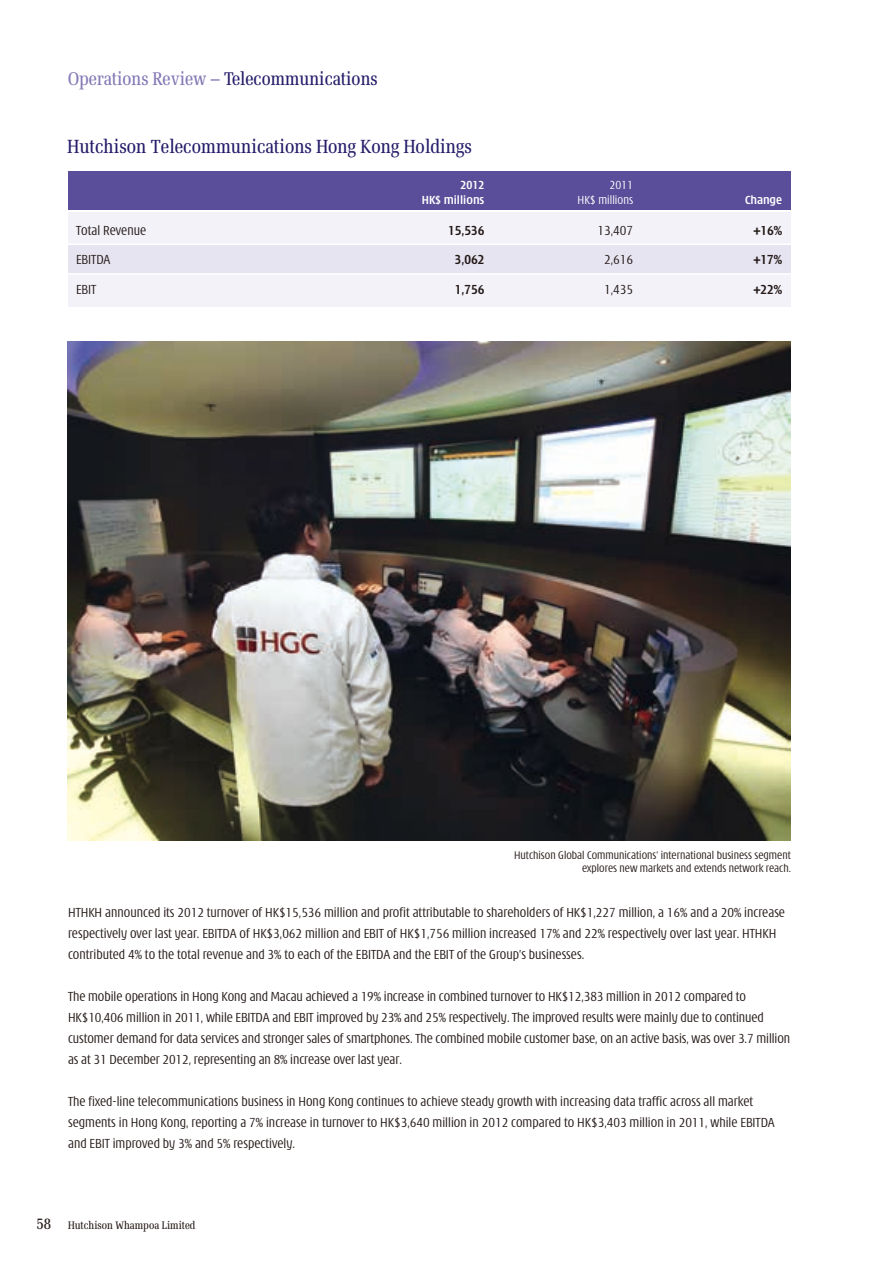
<style>
.page{position:relative;width:893px;height:1263px;background:#fff}
.page>*{position:absolute;margin:0;border:0;box-sizing:border-box;transform-origin:0 0}
.t1{font:21px "Verona";color:#241c69}
.t2{font:20.25px "Verona";color:#241c69}
.t3{font:300 condensed 14.25px/21px "Modena";color:#231916}
.t4{font:700 condensed 14.25px "Modena";color:#231916}
.t5{font:700 condensed 12.75px "Modena";color:#fff}
.t6{font:300 condensed 12.75px "Modena";color:#fff}
.t7{font:300 condensed 12px/13.5px "Modena";color:#231916;text-align:right}
.t8{font:12px "Verona";color:#231916}
.s1{color:#8477b5}
.s2{font-size:16.5px}
</style>
<div class="page">
<div style="left:68px;top:171px;width:723px;height:39px;background:#5a4d99"></div>
<div style="left:68px;top:212px;width:723px;height:95px;background:#f3f2f9"></div>
<div style="left:68px;top:244px;width:723px;height:29px;background:#e7e4f2"></div>
<hr style="left:68px;top:243px;width:723px;height:2px;background:#fff">
<hr style="left:68px;top:273px;width:723px;height:2px;background:#fff">
<img style="left:68px;top:341px;width:723px;height:499px">
<h2 class="t2" style="left:68px;top:69px;width:311px"><span class="s1">Operations Review –</span> Telecommunications</h2>
<h1 class="t1" style="left:68px;top:137px;width:406px">Hutchison Telecommunications Hong Kong Holdings</h1>
<p class="t5" style="left:461px;top:178px;width:25px">2012</p>
<p class="t6" style="left:609px;top:178px;width:25px">2011</p>
<p class="t5" style="left:422px;top:193px;width:64px">HK$ millions</p>
<p class="t6" style="left:577px;top:193px;width:57px">HK$ millions</p>
<p class="t5" style="left:745px;top:193px;width:38px">Change</p>
<p class="t3" style="left:76px;top:220px;width:72px">Total Revenue</p>
<p class="t4" style="left:448px;top:223px;width:38px">15,536</p>
<p class="t3" style="left:598px;top:220px;width:37px">13,407</p>
<p class="t4" style="left:754px;top:223px;width:30px">+16%</p>
<p class="t3" style="left:76px;top:250px;width:36px">EBITDA</p>
<p class="t4" style="left:455px;top:253px;width:31px">3,062</p>
<p class="t3" style="left:604px;top:250px;width:30px">2,616</p>
<p class="t4" style="left:754px;top:253px;width:30px">+17%</p>
<p class="t3" style="left:76px;top:280px;width:22px">EBIT</p>
<p class="t4" style="left:455px;top:283px;width:31px">1,756</p>
<p class="t3" style="left:604px;top:280px;width:30px">1,435</p>
<p class="t4" style="left:754px;top:283px;width:30px">+22%</p>
<p class="t7" style="left:514px;top:849px;width:278px">Hutchison Global Communications’ international business segment explores new markets and extends network reach.</p>
<p class="t3" style="left:68px;top:902px;width:719px">HTHKH announced its 2012 turnover of HK$15,536 million and profit attributable to shareholders of HK$1,227 million, a 16% and a 20% increase respectively over last year. EBITDA of HK$3,062 million and EBIT of HK$1,756 million increased 17% and 22% respectively over last year. HTHKH contributed 4% to the total revenue and 3% to each of the EBITDA and the EBIT of the Group’s businesses.</p>
<p class="t3" style="left:68px;top:986px;width:724px">The mobile operations in Hong Kong and Macau achieved a 19% increase in combined turnover to HK$12,383 million in 2012 compared to HK$10,406 million in 2011, while EBITDA and EBIT improved by 23% and 25% respectively. The improved results were mainly due to continued customer demand for data services and stronger sales of smartphones. The combined mobile customer base, on an active basis, was over 3.7 million as at 31 December 2012, representing an 8% increase over last year.</p>
<p class="t3" style="left:68px;top:1091px;width:708px">The fixed-line telecommunications business in Hong Kong continues to achieve steady growth with increasing data traffic across all market segments in Hong Kong, reporting a 7% increase in turnover to HK$3,640 million in 2012 compared to HK$3,403 million in 2011, while EBITDA and EBIT improved by 3% and 5% respectively.</p>
<p class="t8" style="left:36px;top:1219px;width:161px"><span class="s2">58</span> Hutchison Whampoa Limited</p>
</div>
